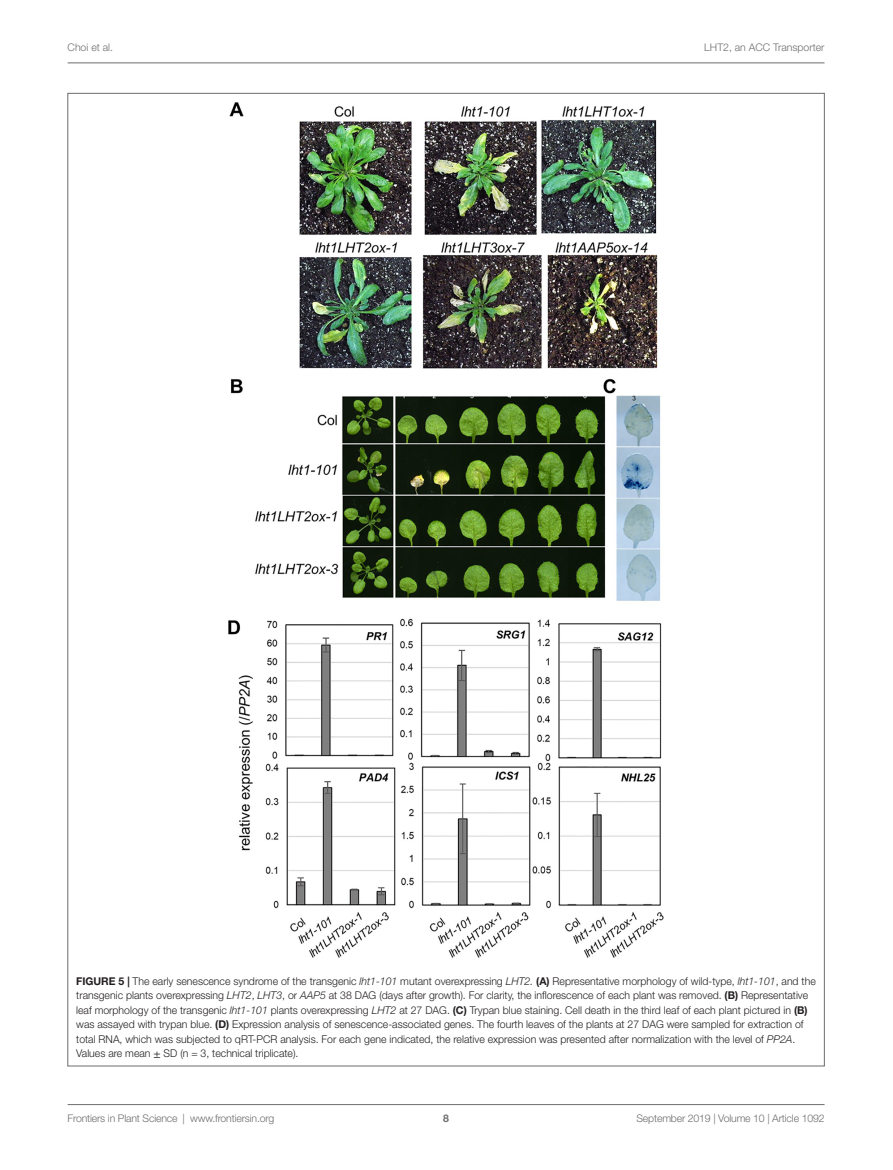
<style>
.page{position:relative;width:893px;height:1170px;background:#fff}
.page>*{position:absolute;margin:0;border:0;box-sizing:border-box;transform-origin:0 0}
.FC{font:300 10.65px/14.5px "Helvetica Neue LT Std";color:#231f20}
.t1{font:300 10.5px "Helvetica Neue LT Std";letter-spacing:-.015em;color:#6c6d70}
.t2{font:700 10.5px "Helvetica Neue LT Std";color:#6c6d70}
.s1{font-weight:700}
.s2{font-style:italic}
.s3{font-family:"STIX General";font-weight:400}
</style>
<div class="page">
<hr style="left:68px;top:63px;width:756px;height:1px;background:#6c6d70">
<hr style="left:68px;top:1104px;width:756px;height:1px;background:#6c6d70">
<img style="left:228px;top:102px;width:436px;height:855px">
<p class="t1" style="left:68px;top:41px;width:47px">Choi et al.</p>
<p class="t1" style="left:704px;top:41px;width:122px">LHT2, an ACC Transporter</p>
<p class="FC" style="left:76px;top:973px;width:741px"><span class="s1">FIGURE 5 |</span> The early senescence syndrome of the transgenic <span class="s2">lht1-101</span> mutant overexpressing <span class="s2">LHT2.</span> <span class="s1">(A)</span> Representative morphology of wild-type, <span class="s2">lht1-101</span>, and the transgenic plants overexpressing <span class="s2">LHT2</span>, <span class="s2">LHT3</span>, or <span class="s2">AAP5</span> at 38 DAG (days after growth). For clarity, the inflorescence of each plant was removed. <span class="s1">(B)</span> Representative leaf morphology of the transgenic <span class="s2">lht1-101</span> plants overexpressing <span class="s2">LHT2</span> at 27 DAG. <span class="s1">(C)</span> Trypan blue staining. Cell death in the third leaf of each plant pictured in <span class="s1">(B) </span>was assayed with trypan blue. <span class="s1">(D)</span> Expression analysis of senescence-associated genes. The fourth leaves of the plants at 27 DAG were sampled for extraction of total RNA, which was subjected to qRT-PCR analysis. For each gene indicated, the relative expression was presented after normalization with the level of <span class="s2">PP2A</span>.<br>Values are mean <span class="s3">±</span> SD (n = 3, technical triplicate).</p>
<p class="t1" style="left:68px;top:1111px;width:208px">Frontiers in Plant Science | www.frontiersin.org</p>
<p class="t2" style="left:443px;top:1111px;width:7px">8</p>
<p class="t1" style="left:636px;top:1111px;width:190px">September 2019 | Volume 10 | Article 1092</p>
</div>
